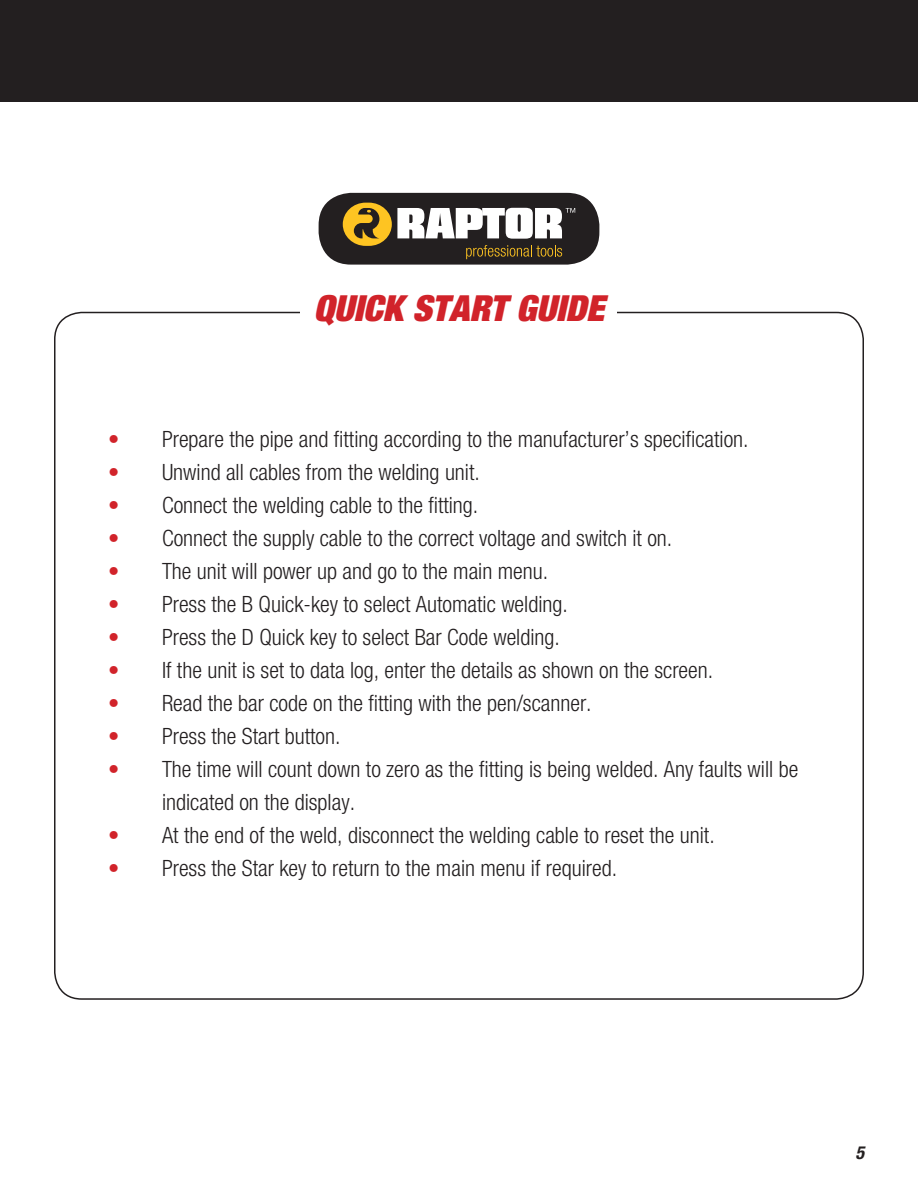
<style>
.page{position:relative;width:918px;height:1188px;background:#fff}
.page>*{position:absolute;margin:0;border:0;box-sizing:border-box;transform-origin:0 0}
.t1{font:italic 900 expanded 36px "Helvetica Neue";color:#d1232a}
.t2{font:300 condensed 22.5px/33px "Helvetica Neue";color:#231f20}
.t3{font:italic 700 condensed 18px "Helvetica Neue";color:#231f20}
.s1{color:#d1232a}
</style>
<div class="page">
<div style="left:319px;top:193px;width:280px;height:72px;background:#231f20;border-radius:32px"></div>
<div style="left:0;top:0;width:918px;height:102px;background:#231f20"></div>
<svg style="left:343px;top:203px;width:232px;height:56px"></svg>
<h1 class="t1" style="left:314px;top:285px;width:292px">QUICK START GUIDE</h1>
<p class="t2" style="left:108px;top:423px;width:642px"><span class="s1">•</span> Prepare the pipe and fitting according to the manufacturer’s specification.</p>
<p class="t2" style="left:108px;top:456px;width:373px"><span class="s1">•</span> Unwind all cables from the welding unit.</p>
<p class="t2" style="left:108px;top:489px;width:372px"><span class="s1">•</span> Connect the welding cable to the fitting.</p>
<p class="t2" style="left:108px;top:522px;width:566px"><span class="s1">•</span> Connect the supply cable to the correct voltage and switch it on.</p>
<p class="t2" style="left:108px;top:555px;width:442px"><span class="s1">•</span> The unit will power up and go to the main menu.</p>
<p class="t2" style="left:108px;top:588px;width:461px"><span class="s1">•</span> Press the B Quick-key to select Automatic welding.</p>
<p class="t2" style="left:108px;top:621px;width:453px"><span class="s1">•</span> Press the D Quick key to select Bar Code welding.</p>
<p class="t2" style="left:108px;top:654px;width:607px"><span class="s1">•</span> If the unit is set to data log, enter the details as shown on the screen.</p>
<p class="t2" style="left:108px;top:687px;width:485px"><span class="s1">•</span> Read the bar code on the fitting with the pen/scanner.</p>
<p class="t2" style="left:108px;top:720px;width:234px"><span class="s1">•</span> Press the Start button.</p>
<p class="t2" style="left:162px;top:753px;width:638px;text-indent:-54px"><span class="s1">•</span> The time will count down to zero as the fitting is being welded. Any faults will be indicated on the display.</p>
<p class="t2" style="left:108px;top:819px;width:608px"><span class="s1">•</span> At the end of the weld, disconnect the welding cable to reset the unit.</p>
<p class="t2" style="left:108px;top:852px;width:511px"><span class="s1">•</span> Press the Star key to return to the main menu if required.</p>
<p class="t3" style="left:855px;top:1141px;width:10px">5</p>
</div>
